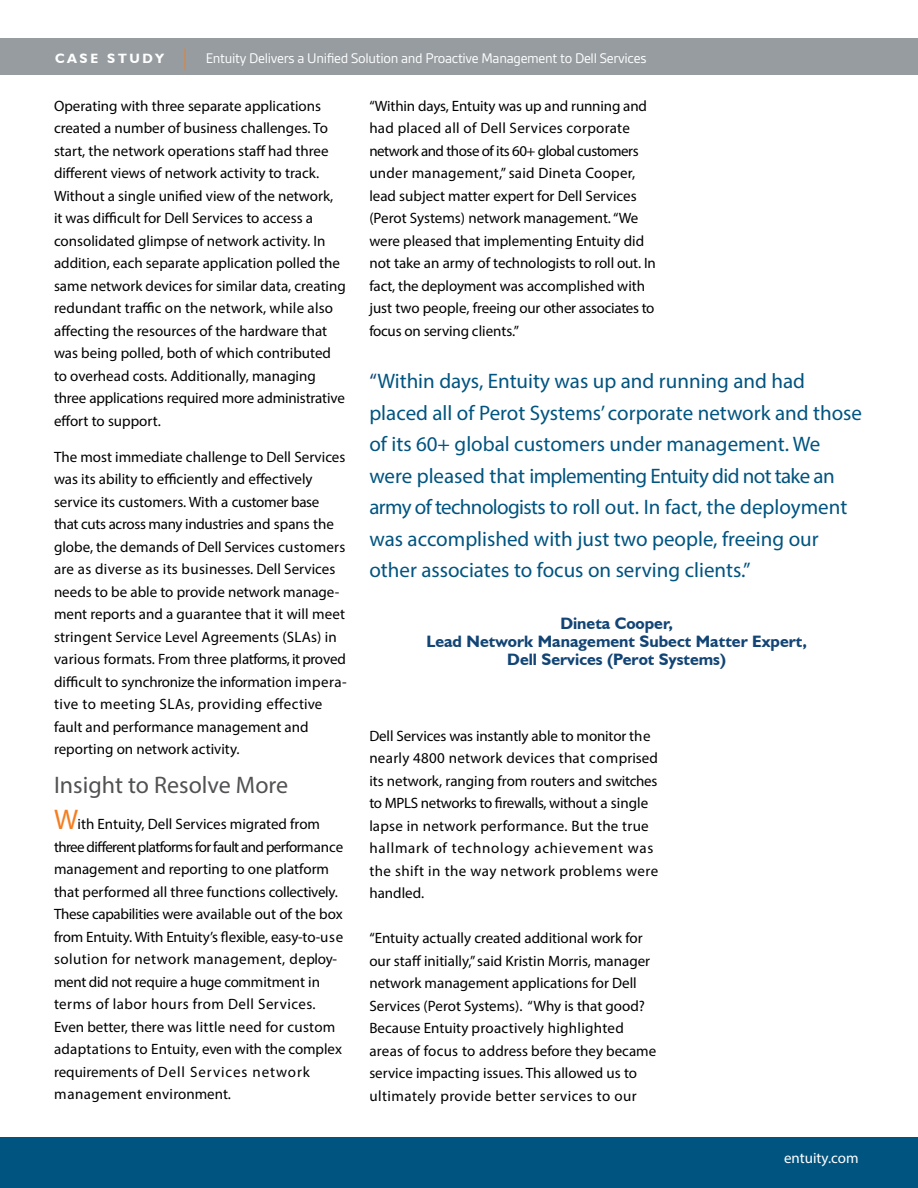
<style>
.page{position:relative;width:918px;height:1188px;background:#fff}
.page>*{position:absolute;margin:0;border:0;box-sizing:border-box;transform-origin:0 0}
.t1{font:24px "Myriad Pro";color:#515254}
.t2{font:21px/31.5px "Myriad Pro";color:#005480}
.t3{font:700 16.5px/18px "Humanist 521 BT";color:#124575;text-align:center}
.t4{font:15px/22.5px "Myriad Pro";color:#000}
.t5{font:15px "Gesta";letter-spacing:-.02em;color:#fff}
.t6{font:15px "Myriad Pro";color:#fff}
.t7{font:700 13.5px "Humanist 521 BT";letter-spacing:.2em;color:#fff}
.s1{font-size:28.5px;color:#f57e20}
.s2{color:#124575}
</style>
<div class="page">
<div style="left:0;top:1138px;width:918px;height:50px;background:#005480"></div>
<div style="left:0;top:38px;width:918px;height:37px;background:#969ca0"></div>
<svg style="left:185px;top:49px;width:1px;height:21px"></svg>
<p class="t7" style="left:55px;top:50px;width:111px">CASE STUDY</p>
<p class="t5" style="left:206px;top:50px;width:442px">Entuity Delivers a Unified Solution and Proactive Management to Dell Services</p>
<p class="t4" style="left:54px;top:94px;width:293px">Operating with three separate applications created a number of business challenges. To start, the network operations staff had three different views of network activity to track.<br>Without a single unified view of the network,<br>it was difficult for Dell Services to access a consolidated glimpse of network activity. In addition, each separate application polled the same network devices for similar data, creating redundant traffic on the network, while also affecting the resources of the hardware that was being polled, both of which contributed to overhead costs. Additionally, managing three applications required more administrative effort to support.</p>
<p class="t4" style="left:54px;top:445px;width:294px">The most immediate challenge to Dell Services was its ability to efficiently and effectively service its customers. With a customer base that cuts across many industries and spans the globe, the demands of Dell Services customers are as diverse as its businesses. Dell Services needs to be able to provide network manage&shy;ment reports and a guarantee that it will meet stringent Service Level Agreements (SLAs) in various formats. From three platforms, it proved difficult to synchronize the information impera&shy;tive to meeting SLAs, providing effective fault and performance management and reporting on network activity.</p>
<h1 class="t1" style="left:54px;top:771px;width:236px">Insight to Resolve More</h1>
<p class="t4" style="left:54px;top:813px;width:291px"><span class="s1">W</span>ith Entuity, Dell Services migrated from three different platforms for fault and performance management and reporting to one platform that performed all three functions collectively.<br>These capabilities were available out of the box from Entuity. With Entuity’s flexible, easy-to-use solution for network management, deploy&shy;ment did not require a huge commitment in terms of labor hours from Dell Services.<br>Even better, there was little need for custom adaptations to Entuity, even with the complex requirements of Dell Services network management environment.</p>
<p class="t4" style="left:369px;top:94px;width:288px">“Within days, Entuity was up and running and had placed all of Dell Services corporate network and those of its 60+ global customers under management,” said Dineta Cooper, lead subject matter expert for Dell Services (Perot Systems) network management. “We were pleased that implementing Entuity did not take an army of technologists to roll out. In fact, the deployment was accomplished with just two people, freeing our other associates to focus on serving clients.”</p>
<p class="t2" style="left:369px;top:365px;width:494px"><span class="s2">“</span>Within days, Entuity was up and running and had placed all of Perot Systems’ corporate network and those of its 60+ global customers under management. We were pleased that implementing Entuity did not take an army of technologists to roll out. In fact, the deployment was accomplished with just two people, freeing our other associates to focus on serving clients.”</p>
<p class="t3" style="left:426px;top:614px;width:382px">Dineta Cooper,<br>Lead Network Management Subect Matter Expert,<br>Dell Services (Perot Systems)</p>
<p class="t4" style="left:369px;top:724px;width:290px">Dell Services was instantly able to monitor the nearly 4800 network devices that comprised its network, ranging from routers and switches to MPLS networks to firewalls, without a single lapse in network performance. But the true hallmark of technology achievement was the shift in the way network problems were handled.</p>
<p class="t4" style="left:369px;top:927px;width:288px">“Entuity actually created additional work for our staff initially,” said Kristin Morris, manager network management applications for Dell Services (Perot Systems). “Why is that good?<br>Because Entuity proactively highlighted areas of focus to address before they became service impacting issues. This allowed us to ultimately provide better services to our</p>
<p class="t6" style="left:784px;top:1149px;width:76px">entuity.com</p>
</div>
